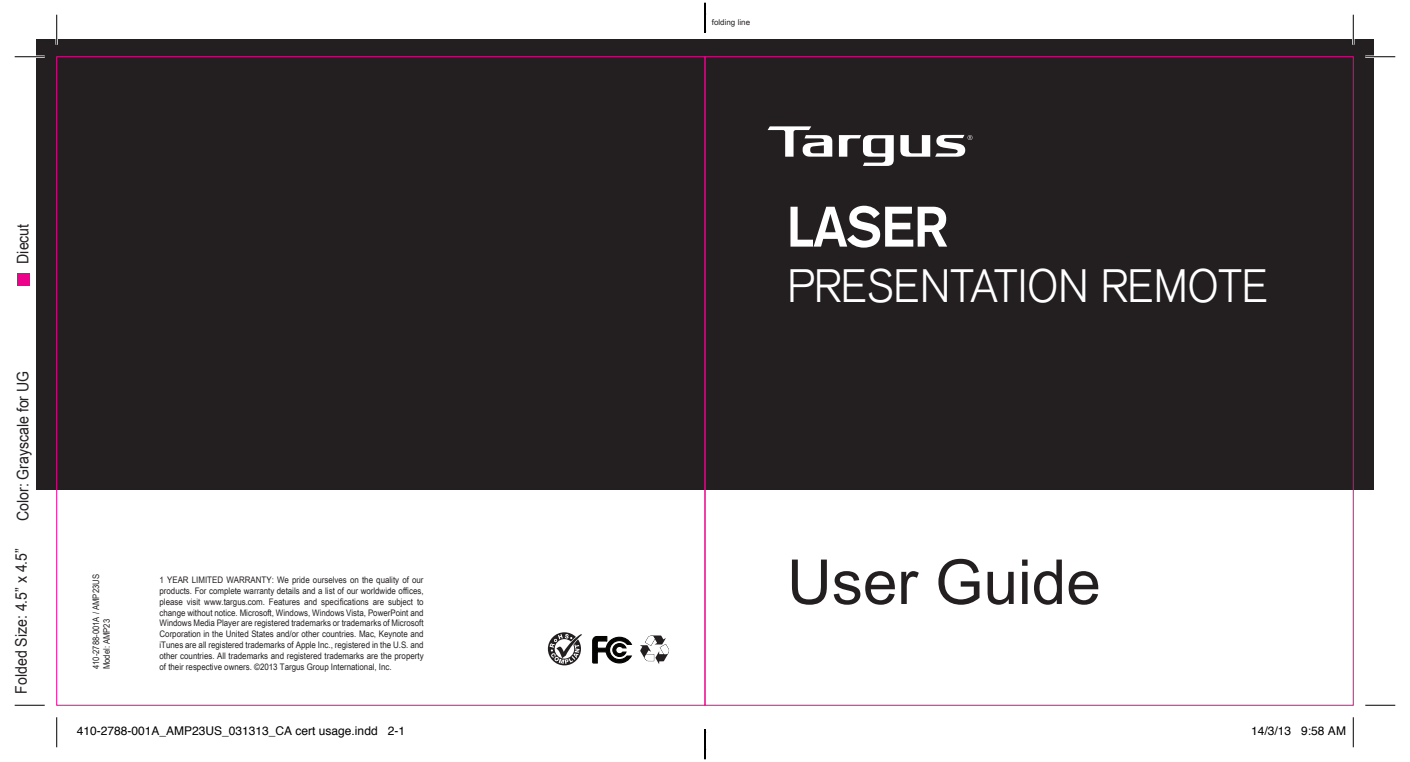
<style>
.page{position:relative;width:1410px;height:762px;background:#fff}
.page>*{position:absolute;margin:0;border:0;box-sizing:border-box;transform-origin:0 0}
.t1{font:62px "Arial Unicode MS";color:#231f20}
.t2{font:700 56px "Akzidenz Grotesk";color:#fff;scale:.95 1}
.t3{font:300 46px "Akzidenz Grotesk";color:#fff;scale:.95 1}
.t4{font:16px "Arial Unicode MS";color:#231f20;scale:.88 1}
.t5{font:12px "Helvetica";color:#000}
.t6{font:9px/10.8px "Arial Unicode MS";color:#231f20;text-align:justify;scale:.88 1}
.t7{font:9px "Arial Unicode MS";color:#231f20;scale:.85 1}
.t8{font:8px "Arial Unicode MS";color:#231f20}
</style>
<div class="page">
<div style="left:36px;top:39px;width:689px;height:450px;background:#231f20"></div>
<div style="left:684px;top:39px;width:689px;height:450px;background:#231f20"></div>
<svg style="left:592px;top:636px;width:41px;height:28px"></svg>
<svg style="left:767px;top:126px;width:65px;height:31px"></svg>
<svg style="left:839px;top:135px;width:54px;height:31px"></svg>
<svg style="left:900px;top:135px;width:72px;height:22px"></svg>
<svg style="left:640px;top:635px;width:29px;height:29px"></svg>
<div style="left:17px;top:272px;width:12px;height:13px;background:#ed028c"></div>
<svg style="left:548px;top:632px;width:34px;height:33px"></svg>
<hr style="left:15px;top:55px;width:30px;height:3px;background:#fff">
<hr style="left:1365px;top:55px;width:30px;height:3px;background:#fff">
<hr style="left:55px;top:15px;width:3px;height:30px;background:#fff">
<hr style="left:1351px;top:15px;width:3px;height:30px;background:#fff">
<hr style="left:15px;top:56px;width:30px;height:1px;background:#000">
<hr style="left:1365px;top:56px;width:30px;height:1px;background:#000">
<hr style="left:15px;top:704px;width:30px;height:1px;background:#000">
<hr style="left:1365px;top:704px;width:30px;height:1px;background:#000">
<hr style="left:56px;top:15px;width:1px;height:30px;background:#000">
<hr style="left:56px;top:717px;width:1px;height:30px;background:#000">
<hr style="left:1352px;top:15px;width:1px;height:30px;background:#000">
<hr style="left:1352px;top:717px;width:1px;height:30px;background:#000">
<hr style="left:704px;top:3px;width:1px;height:30px;background:#000">
<hr style="left:704px;top:729px;width:1px;height:30px;background:#000">
<svg style="left:705px;top:10px;width:1px;height:23px"></svg>
<svg style="left:705px;top:729px;width:1px;height:22px"></svg>
<p class="t8" style="left:712px;top:17px;width:40px">folding line</p>
<p class="t4" style="left:11px;top:264px;width:47px;rotate:-90deg">Diecut</p>
<p class="t4" style="left:11px;top:521px;width:172px;rotate:-90deg">Color: Grayscale for UG</p>
<p class="t4" style="left:10px;top:693px;width:167px;rotate:-90deg">Folded Size: 4.5” x 4.5”</p>
<p class="t7" style="left:89px;top:669px;width:113px;rotate:-90deg">410-2788-001A / AMP23US</p>
<p class="t7" style="left:100px;top:669px;width:61px;rotate:-90deg">Model: AMP23</p>
<p class="t6" style="left:159px;top:574px;width:301px">1 YEAR LIMITED WARRANTY: We pride ourselves on the quality of our products. For complete warranty details and a list of our worldwide offices, please visit www.targus.com. Features and specifications are subject to change without notice. Microsoft, Windows, Windows Vista, PowerPoint and Windows Media Player are registered trademarks or trademarks of Microsoft Corporation in the United States and/or other countries. Mac, Keynote and iTunes are all registered trademarks of Apple Inc., registered in the U.S. and other countries. All trademarks and registered trademarks are the property</p>
<p class="t6" style="left:159px;top:660px;width:265px">of their respective owners. ©2013 Targus Group International, Inc.</p>
<p class="t2" style="left:787px;top:194px;width:171px">LASER</p>
<p class="t3" style="left:787px;top:259px;width:508px">PRESENTATION REMOTE</p>
<p class="t1" style="left:787px;top:537px;width:315px">User Guide</p>
<h3 class="t5" style="left:77px;top:721px;width:330px">410-2788-001A_AMP23US_031313_CA cert usage.indd 2-1</h3>
<h3 class="t5" style="left:1251px;top:721px;width:96px">14/3/13 9:58 AM</h3>
</div>
